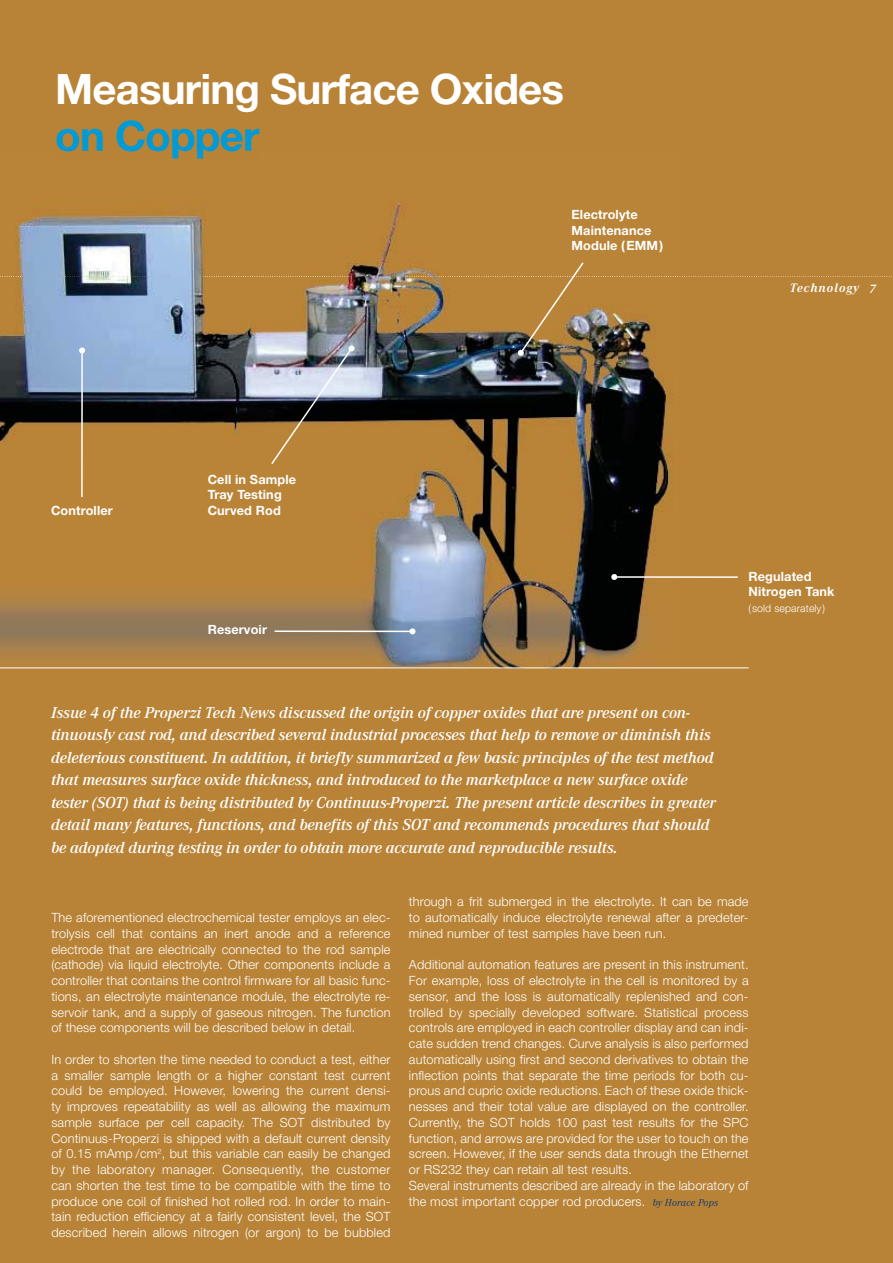
<style>
.page{position:relative;width:893px;height:1263px;background:#fff}
.page>*{position:absolute;margin:0;border:0;box-sizing:border-box;transform-origin:0 0}
.t1{font:700 42px "Helvetica Neue LT Std";letter-spacing:-.02em;color:#fff}
.t2{font:700 42px "Helvetica Neue LT Std";letter-spacing:-.02em;color:#009ad6}
.t3{font:italic 600 16.5px/22.5px "Corporate A";letter-spacing:-.01em;color:#fff}
.t4{font:300 12.75px/15.8px "Helvetica Neue LT Std";letter-spacing:.01em;color:#fff;text-align:justify}
.t5{font:700 12.75px/15.6px "Helvetica Neue LT Std";letter-spacing:.01em;color:#fff}
.t6{font:italic 700 12.75px "Corporate A";letter-spacing:.07em;color:#fff}
.t7{font:300 10.5px "Helvetica Neue LT Std";letter-spacing:.01em;color:#fff}
.s1{font-family:"Corporate A";font-weight:400;font-style:italic;font-size:10.5px;color:#153c6b}
</style>
<div class="page">
<div style="left:0;top:0;width:892px;height:1263px;background:#b88337"></div>
<img style="left:0;top:158px;width:679px;height:510px">
<img style="left:226px;top:158px;width:227px;height:103px">
<img style="left:62px;top:150px;width:190px;height:8px">
<hr style="left:0;top:668px;width:748px;height:1px;background:#fff">
<hr style="left:81px;top:350px;width:2px;height:147px;background:#fff">
<hr style="left:614px;top:576px;width:123px;height:2px;background:#fff">
<svg style="left:611px;top:574px;width:6px;height:6px"></svg>
<hr style="left:274px;top:631px;width:138px;height:1px;background:#fff">
<svg style="left:409px;top:628px;width:6px;height:6px"></svg>
<img style="left:0;top:261px;width:892px;height:205px">
<h1 class="t1" style="left:55px;top:74px;width:510px">Measuring Surface Oxides</h1>
<h1 class="t2" style="left:55px;top:121px;width:205px">on Copper</h1>
<p class="t5" style="left:571px;top:208px;width:93px">Electrolyte<br>Maintenance<br>Module (EMM)</p>
<p class="t6" style="left:789px;top:281px;width:88px">Technology 7</p>
<p class="t5" style="left:51px;top:503px;width:63px">Controller</p>
<p class="t5" style="left:208px;top:472px;width:90px">Cell in Sample<br>Tray Testing<br>Curved Rod</p>
<p class="t5" style="left:208px;top:623px;width:61px">Reservoir</p>
<p class="t3" style="left:51px;top:703px;width:666px">Issue 4 of the Properzi Tech News discussed the origin of copper oxides that are present on con&shy;tinuously cast rod, and described several industrial processes that help to remove or diminish this deleterious constituent. In addition, it briefly summarized a few basic principles of the test method that measures surface oxide thickness, and introduced to the marketplace a new surface oxide tester (SOT) that is being distributed by Continuus-Properzi. The present article describes in greater detail many features, functions, and benefits of this SOT and recommends procedures that should be adopted during testing in order to obtain more accurate and reproducible results.</p>
<p class="t5" style="left:748px;top:569px;width:88px">Regulated<br>Nitrogen Tank</p>
<p class="t7" style="left:748px;top:604px;width:78px">(sold separately)</p>
<p class="t4" style="left:51px;top:911px;width:340px">The aforementioned electrochemical tester employs an elec&shy;trolysis cell that contains an inert anode and a reference electrode that are electrically connected to the rod sample (cathode) via liquid electrolyte. Other components include a controller that contains the control firmware for all basic func&shy;tions, an electrolyte maintenance module, the electrolyte re&shy;servoir tank, and a supply of gaseous nitrogen. The function of these components will be described below in detail.</p>
<p class="t4" style="left:51px;top:1053px;width:340px">In order to shorten the time needed to conduct a test, either a smaller sample length or a higher constant test current could be employed. However, lowering the current densi&shy;ty improves repeatability as well as allowing the maximum sample surface per cell capacity. The SOT distributed by Continuus-Properzi is shipped with a default current density of 0.15 mAmp /cm<sup>2</sup>, but this variable can easily be changed by the laboratory manager. Consequently, the customer can shorten the test time to be compatible with the time to produce one coil of finished hot rolled rod. In order to main&shy;tain reduction efficiency at a fairly consistent level, the SOT described herein allows nitrogen (or argon) to be bubbled</p>
<p class="t4" style="left:409px;top:895px;width:341px">through a frit submerged in the electrolyte. It can be made to automatically induce electrolyte renewal after a predeter&shy;mined number of test samples have been run.</p>
<p class="t4" style="left:409px;top:958px;width:341px;text-align:left">Additional automation features are present in this instrument.<br>For example, loss of electrolyte in the cell is monitored by a sensor, and the loss is automatically replenished and con&shy;trolled by specially developed software. Statistical process controls are employed in each controller display and can indi&shy;cate sudden trend changes. Curve analysis is also performed automatically using first and second derivatives to obtain the inflection points that separate the time periods for both cu&shy;prous and cupric oxide reductions. Each of these oxide thick&shy;nesses and their total value are displayed on the controller.<br>Currently, the SOT holds 100 past test results for the SPC function, and arrows are provided for the user to touch on the screen. However, if the user sends data through the Ethernet or RS232 they can retain all test results.<br>Several instruments described are already in the laboratory of the most important copper rod producers. <span class="s1">by Horace Pops</span></p>
</div>
